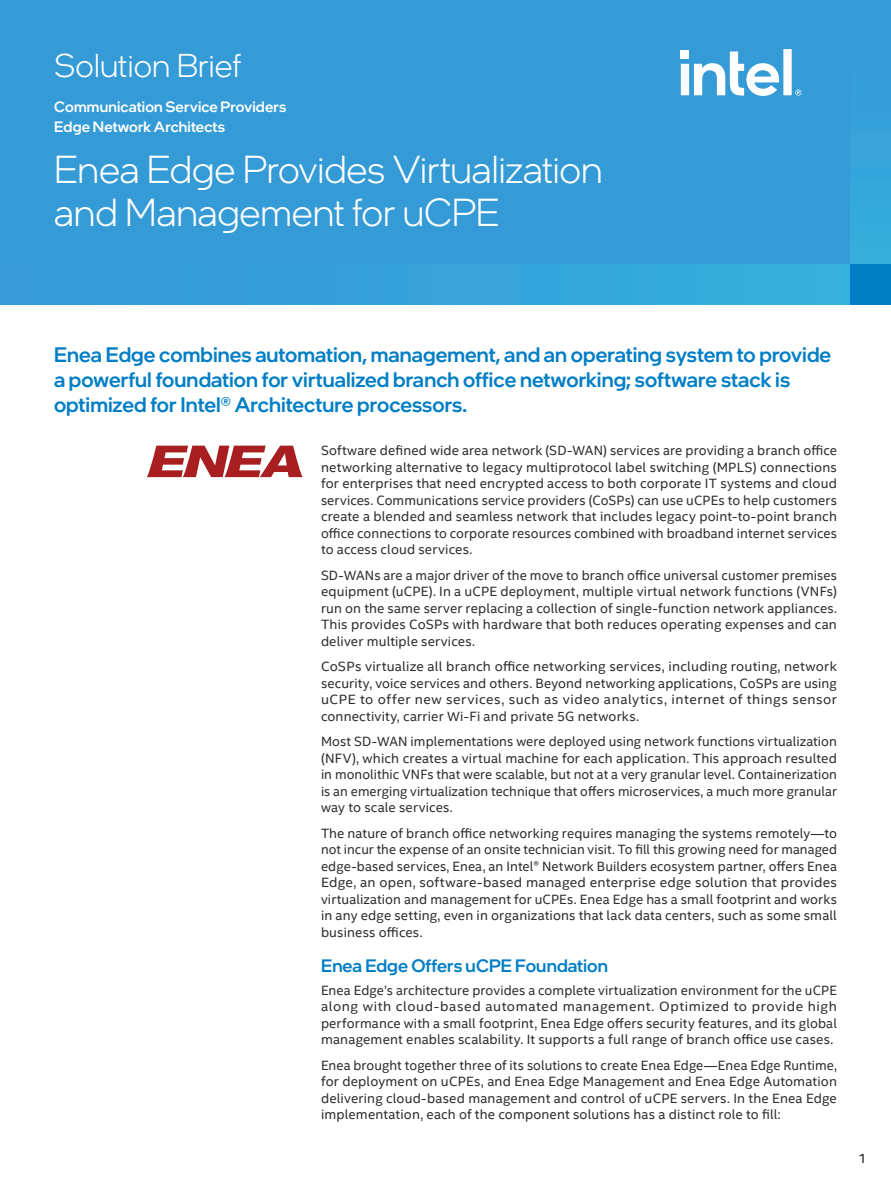
<style>
.page{position:relative;width:891px;height:1188px;background:#fff}
.page>*{position:absolute;margin:0;border:0;box-sizing:border-box;transform-origin:0 0}
.Main_Title{font:300 39px/43.5px "Intel One Display";letter-spacing:-.005em;color:#fff}
.PgTtlLft_-Page_Title{font:300 33px "Intel One Display";color:#fff}
.ProdName_-_Product_N{font:500 21px/25.2px "Intel One Display";color:#007ec5}
.CopyHeaderBlue{font:500 18px "Intel One Display";letter-spacing:.005em;color:#007ec5}
.Mini_Header{font:500 15px "Intel One Display";letter-spacing:.01em;color:#fff}
.MainCopy___Caption{font:13.5px/16.5px "Intel Clear";letter-spacing:.01em;color:#2d2f2e;text-align:justify}
.t1{font:13.5px "Intel Clear";color:#231f20}
</style>
<div class="page">
<div style="left:0;top:0;width:891px;height:305px;background:#359bd6"></div>
<svg style="left:147px;top:446px;width:156px;height:31px"></svg>
<svg style="left:681px;top:49px;width:120px;height:47px"></svg>
<div style="left:0;top:264px;width:891px;height:41px;background:#35a3d9"></div>
<div style="left:850px;top:53px;width:41px;height:252px;background:#35a5da"></div>
<div style="left:850px;top:264px;width:41px;height:41px;background:#007ec5"></div>
<p class="PgTtlLft_-Page_Title" style="left:54px;top:45px;width:189px">Solution Brief</p>
<p class="Mini_Header" style="left:54px;top:98px;width:234px">Communication Service Providers</p>
<p class="Mini_Header" style="left:54px;top:117px;width:172px">Edge Network Architects</p>
<p class="Main_Title" style="left:54px;top:147px;width:550px">Enea Edge Provides Virtualization and Management for uCPE</p>
<p class="ProdName_-_Product_N" style="left:54px;top:341px;width:779px">Enea Edge combines automation, management, and an operating system to provide a powerful foundation for virtualized branch office networking; software stack is optimized for Intel® Architecture processors.</p>
<p class="MainCopy___Caption" style="left:321px;top:442px;width:518px">Software defined wide area network (SD-WAN) services are providing a branch office networking alternative to legacy multiprotocol label switching (MPLS) connections for enterprises that need encrypted access to both corporate IT systems and cloud services. Communications service providers (CoSPs) can use uCPEs to help customers create a blended and seamless network that includes legacy point-to-point branch office connections to corporate resources combined with broadband internet services to access cloud services.</p>
<p class="MainCopy___Caption" style="left:321px;top:566px;width:518px">SD-WANs are a major driver of the move to branch office universal customer premises equipment (uCPE). In a uCPE deployment, multiple virtual network functions (VNFs) run on the same server replacing a collection of single-function network appliances.<br>This provides CoSPs with hardware that both reduces operating expenses and can deliver multiple services.</p>
<p class="MainCopy___Caption" style="left:321px;top:658px;width:518px">CoSPs virtualize all branch office networking services, including routing, network security, voice services and others. Beyond networking applications, CoSPs are using uCPE to offer new services, such as video analytics, internet of things sensor connectivity, carrier Wi-Fi and private 5G networks.</p>
<p class="MainCopy___Caption" style="left:321px;top:733px;width:518px">Most SD-WAN implementations were deployed using network functions virtualization (NFV), which creates a virtual machine for each application. This approach resulted in monolithic VNFs that were scalable, but not at a very granular level. Containerization is an emerging virtualization technique that offers microservices, a much more granular way to scale services.</p>
<p class="MainCopy___Caption" style="left:321px;top:824px;width:518px">The nature of branch office networking requires managing the systems remotely—to not incur the expense of an onsite technician visit. To fill this growing need for managed edge-based services, Enea, an Intel® Network Builders ecosystem partner, offers Enea Edge, an open, software-based managed enterprise edge solution that provides virtualization and management for uCPEs. Enea Edge has a small footprint and works in any edge setting, even in organizations that lack data centers, such as some small business offices.</p>
<p class="CopyHeaderBlue" style="left:321px;top:954px;width:289px">Enea Edge Offers uCPE Foundation</p>
<p class="MainCopy___Caption" style="left:321px;top:982px;width:518px">Enea Edge’s architecture provides a complete virtualization environment for the uCPE along with cloud-based automated management. Optimized to provide high performance with a small footprint, Enea Edge offers security features, and its global management enables scalability. It supports a full range of branch office use cases.</p>
<p class="MainCopy___Caption" style="left:321px;top:1056px;width:518px">Enea brought together three of its solutions to create Enea Edge—Enea Edge Runtime, for deployment on uCPEs, and Enea Edge Management and Enea Edge Automation delivering cloud-based management and control of uCPE servers. In the Enea Edge implementation, each of the component solutions has a distinct role to fill:</p>
<p class="t1" style="left:858px;top:1149px;width:10px">1</p>
</div>
